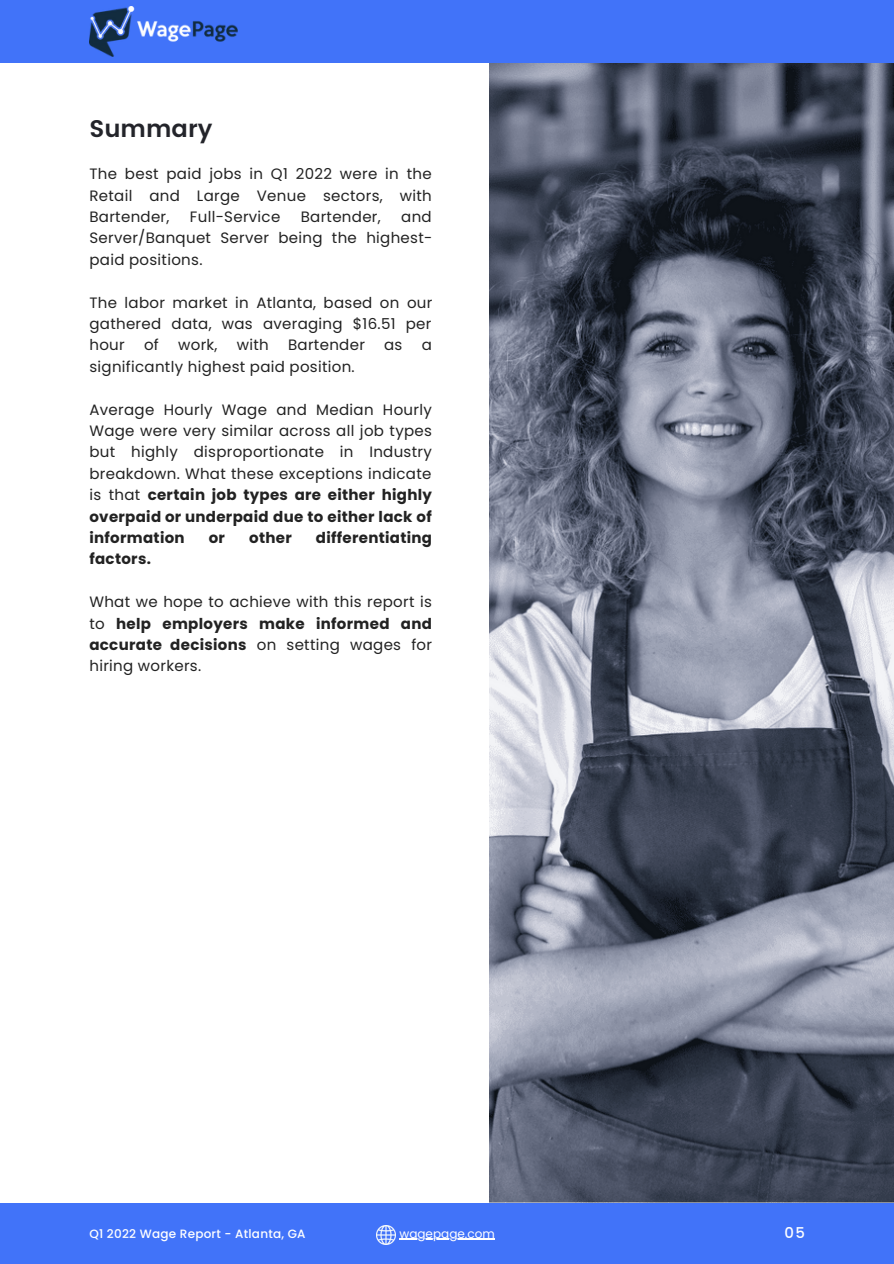
<style>
.page{position:relative;width:894px;height:1264px;background:#fff}
.page>*{position:absolute;margin:0;border:0;box-sizing:border-box;transform-origin:0 0}
.t1{font:600 24px "Poppins";color:#23242a}
.t2{font:15px/21.5px "Poppins";letter-spacing:.02em;color:#222;text-align:justify}
.t3{font:700 15px "Poppins";letter-spacing:.02em;color:#222}
.t4{font:500 14.85px "Poppins";color:#fff}
.t5{font:500 12px "Poppins";letter-spacing:.02em;color:#fff}
.t6{font:12px "Poppins";color:#fff}
.s1{font-weight:700}
</style>
<div class="page">
<div style="left:0;top:1203px;width:893px;height:60px;background:#4173f9"></div>
<div style="left:0;top:0;width:893px;height:63px;background:#4173f9"></div>
<img style="left:89px;top:6px;width:148px;height:50px">
<img style="left:489px;top:63px;width:404px;height:1139px">
<img style="left:376px;top:1225px;width:19px;height:19px">
<hr style="left:399px;top:1238px;width:95px;height:1px;background:#fff">
<p class="t1" style="left:89px;top:114px;width:124px">Summary</p>
<p class="t2" style="left:89px;top:163px;width:344px">The best paid jobs in Q1 2022 were in the Retail and Large Venue sectors, with Bartender,</p>
<p class="t2" style="left:190px;top:206px;width:92px">Full-Service</p>
<p class="t2" style="left:300px;top:206px;width:82px">Bartender,</p>
<p class="t2" style="left:89px;top:206px;width:344px;text-indent:312px">and Server/Banquet Server being the highest&shy;paid positions.</p>
<p class="t2" style="left:89px;top:291px;width:344px">The labor market in Atlanta, based on our gathered data, was averaging $16.51 per hour</p>
<p class="t2" style="left:144px;top:334px;width:16px">of</p>
<p class="t2" style="left:178px;top:334px;width:41px">work,</p>
<p class="t2" style="left:237px;top:334px;width:33px">with</p>
<p class="t2" style="left:288px;top:334px;width:78px">Bartender</p>
<p class="t2" style="left:384px;top:334px;width:20px">as</p>
<p class="t2" style="left:421px;top:334px;width:12px">a</p>
<p class="t2" style="left:89px;top:356px;width:267px">significantly highest paid position.</p>
<p class="t2" style="left:89px;top:398px;width:344px">Average Hourly Wage and Median Hourly Wage were very similar across all job types but highly disproportionate in Industry breakdown. What these exceptions indicate is that <span class="s1">certain job types are either highly overpaid or underpaid due to either lack of information</span></p>
<p class="t3" style="left:209px;top:527px;width:18px">or</p>
<p class="t3" style="left:249px;top:527px;width:44px">other</p>
<p class="t3" style="left:316px;top:527px;width:118px">differentiating</p>
<p class="t3" style="left:89px;top:548px;width:63px">factors.</p>
<p class="t2" style="left:89px;top:591px;width:344px">What we hope to achieve with this report is to <span class="s1">help employers make informed and accurate decisions</span> on setting wages for hiring workers.</p>
<p class="t5" style="left:89px;top:1225px;width:218px">Q1 2022 Wage Report - Atlanta, GA</p>
<p class="t6" style="left:399px;top:1225px;width:97px">wagepage.com</p>
<p class="t4" style="left:784px;top:1222px;width:22px">05</p>
</div>
